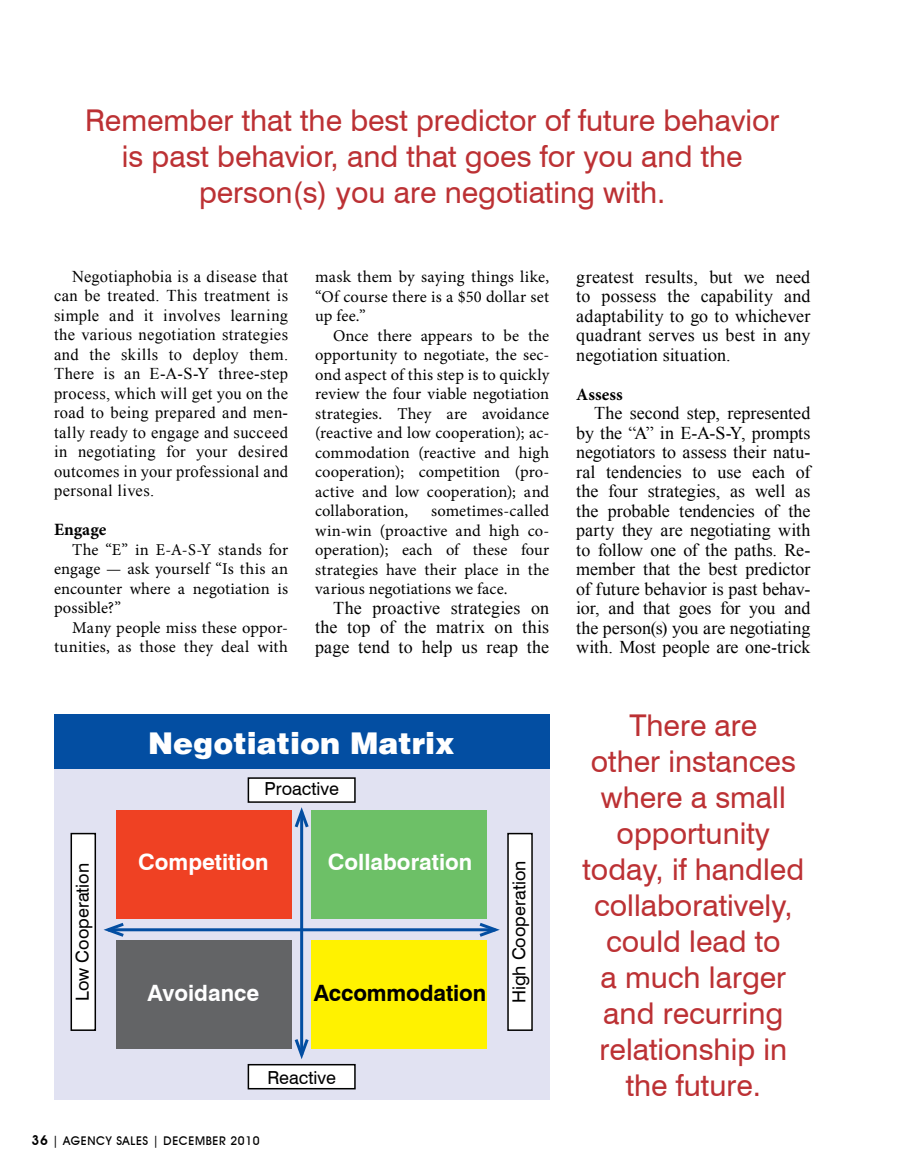
<style>
.page{position:relative;width:905px;height:1175px;background:#fff}
.page>*{position:absolute;margin:0;border:0;box-sizing:border-box;transform-origin:0 0}
.t1{font:30px/36px "Swiss 721 BT";color:#bc3134;text-align:center}
.t2{font:30px "Switzerland Black";color:#fff}
.t3{font:700 22.5px "Swiss 721 BT";color:#fff}
.t4{font:700 22.5px "Swiss 721 BT";letter-spacing:-.005em;color:#000}
.t5{font:18px/19.5px "Times New Roman";letter-spacing:.005em;color:#000;text-align:justify}
.t6{font:18px "Swiss 721 BT";color:#000}
.t7{font:700 17.25px "Minion Pro";letter-spacing:.005em;color:#000}
.t8{font:16.5px/19.5px "Minion Pro";letter-spacing:.01em;color:#000;text-align:justify}
.t9{font:16.5px/19.5px "Times New Roman";letter-spacing:.02em;color:#000;text-align:justify}
.t10{font:500 12px "Avant Garde IT Cby BT";letter-spacing:.05em;color:#000}
.s1{font-weight:600;font-size:13.5px}
</style>
<div class="page">
<div style="left:54px;top:714px;width:495px;height:386px;background:#e1e2f2"></div>
<div style="left:312px;top:940px;width:175px;height:108px;background:#fff200"></div>
<div style="left:116px;top:940px;width:176px;height:108px;background:#636466"></div>
<div style="left:312px;top:810px;width:175px;height:108px;background:#6dc067"></div>
<div style="left:116px;top:810px;width:176px;height:108px;background:#ef4123"></div>
<div style="left:54px;top:714px;width:495px;height:54px;background:#034ea2"></div>
<div style="left:248px;top:778px;width:107px;height:24px;background:#fff"></div>
<div style="left:248px;top:777px;width:108px;height:25px;border:2px solid #000"></div>
<div style="left:248px;top:1064px;width:107px;height:24px;background:#fff"></div>
<div style="left:248px;top:1064px;width:108px;height:25px;border:2px solid #000"></div>
<div style="left:71px;top:833px;width:24px;height:197px;background:#fff"></div>
<div style="left:70px;top:832px;width:26px;height:198px;border:2px solid #000"></div>
<div style="left:508px;top:833px;width:24px;height:197px;background:#fff"></div>
<div style="left:507px;top:832px;width:25px;height:198px;border:2px solid #000"></div>
<hr style="left:300px;top:811px;width:3px;height:243px;background:#034ea2">
<svg style="left:292px;top:802px;width:19px;height:28px"></svg>
<svg style="left:294px;top:1035px;width:15px;height:24px"></svg>
<hr style="left:108px;top:928px;width:387px;height:3px;background:#034ea2">
<svg style="left:476px;top:922px;width:24px;height:15px"></svg>
<svg style="left:103px;top:922px;width:24px;height:15px"></svg>
<h1 class="t1" style="left:85px;top:102px;width:696px">Remember that the best predictor of future behavior is past behavior, and that goes for you and the person(s) you are negotiating with.</h1>
<p class="t9" style="left:54px;top:266px;width:236px;text-indent:18px">Negotiaphobia is a disease that can be treated. This treatment is simple and it involves learning the various negotiation strategies and the skills to deploy them.<br>There is an E-A-S-Y three-step process, which will get you on the road to being prepared and men&shy;tally ready to engage and succeed in negotiating for your desired outcomes in your professional and personal lives.</p>
<p class="t7" style="left:54px;top:517px;width:54px">Engage</p>
<p class="t8" style="left:54px;top:540px;width:236px;text-indent:18px">The “E” in E-A-S-Y stands for engage — ask yourself “Is this an encounter where a negotiation is possible?”</p>
<p class="t8" style="left:54px;top:618px;width:236px;text-align:right">Many people miss these oppor&shy;tunities, as those they deal with</p>
<p class="t8" style="left:315px;top:267px;width:235px">mask them by saying things like, “Of course there is a $50 dollar set up fee.”</p>
<p class="t8" style="left:315px;top:326px;width:236px;text-indent:18px">Once there appears to be the opportunity to negotiate, the sec&shy;ond aspect of this step is to quickly review the four viable negotiation strategies. They are avoidance (reactive and low cooperation); ac&shy;commodation (reactive and high cooperation); competition (pro&shy;active and low cooperation); and collaboration,</p>
<p class="t8" style="left:315px;top:501px;width:236px;text-indent:116px">sometimes-called win-win (proactive and high co&shy;operation); each of these four strategies have their place in the various negotiations we face.</p>
<p class="t5" style="left:315px;top:597px;width:236px;text-indent:18px">The proactive strategies on the top of the matrix on this page tend to help us reap the</p>
<h1 class="t2" style="left:148px;top:723px;width:308px">Negotiation Matrix</h1>
<p class="t6" style="left:264px;top:777px;width:76px">Proactive</p>
<h2 class="t3" style="left:138px;top:848px;width:132px">Competition</h2>
<h2 class="t3" style="left:328px;top:848px;width:146px">Collaboration</h2>
<p class="t6" style="left:71px;top:1000px;width:139px;rotate:-90deg">Low Cooperation</p>
<p class="t6" style="left:508px;top:1003px;width:144px;rotate:-90deg">High Cooperation</p>
<h2 class="t3" style="left:147px;top:979px;width:114px">Avoidance</h2>
<h2 class="t4" style="left:314px;top:979px;width:174px">Accommodation</h2>
<p class="t6" style="left:267px;top:1066px;width:70px">Reactive</p>
<p class="t10" style="left:32px;top:1133px;width:230px"><span class="s1">36</span> | AGENCY SALES | DECEMBER 2010</p>
<p class="t5" style="left:576px;top:266px;width:235px">greatest results, but we need to possess the capability and adaptability to go to whichever quadrant serves us best in any negotiation situation.</p>
<p class="t7" style="left:576px;top:382px;width:48px">Assess</p>
<p class="t5" style="left:576px;top:403px;width:236px;text-indent:18px">The second step, represented by the “A” in E-A-S-Y, prompts negotiators to assess their natu&shy;ral tendencies to use each of the four strategies, as well as the probable tendencies of the party they are negotiating with to follow one of the paths. Re&shy;member that the best predictor of future behavior is past behav&shy;ior, and that goes for you and the person(s) you are negotiating with. Most people are one-trick</p>
<h1 class="t1" style="left:582px;top:706px;width:223px">There are<br>other instances where a small opportunity today, if handled collaboratively, could lead to<br>a much larger and recurring relationship in the future.</h1>
</div>
